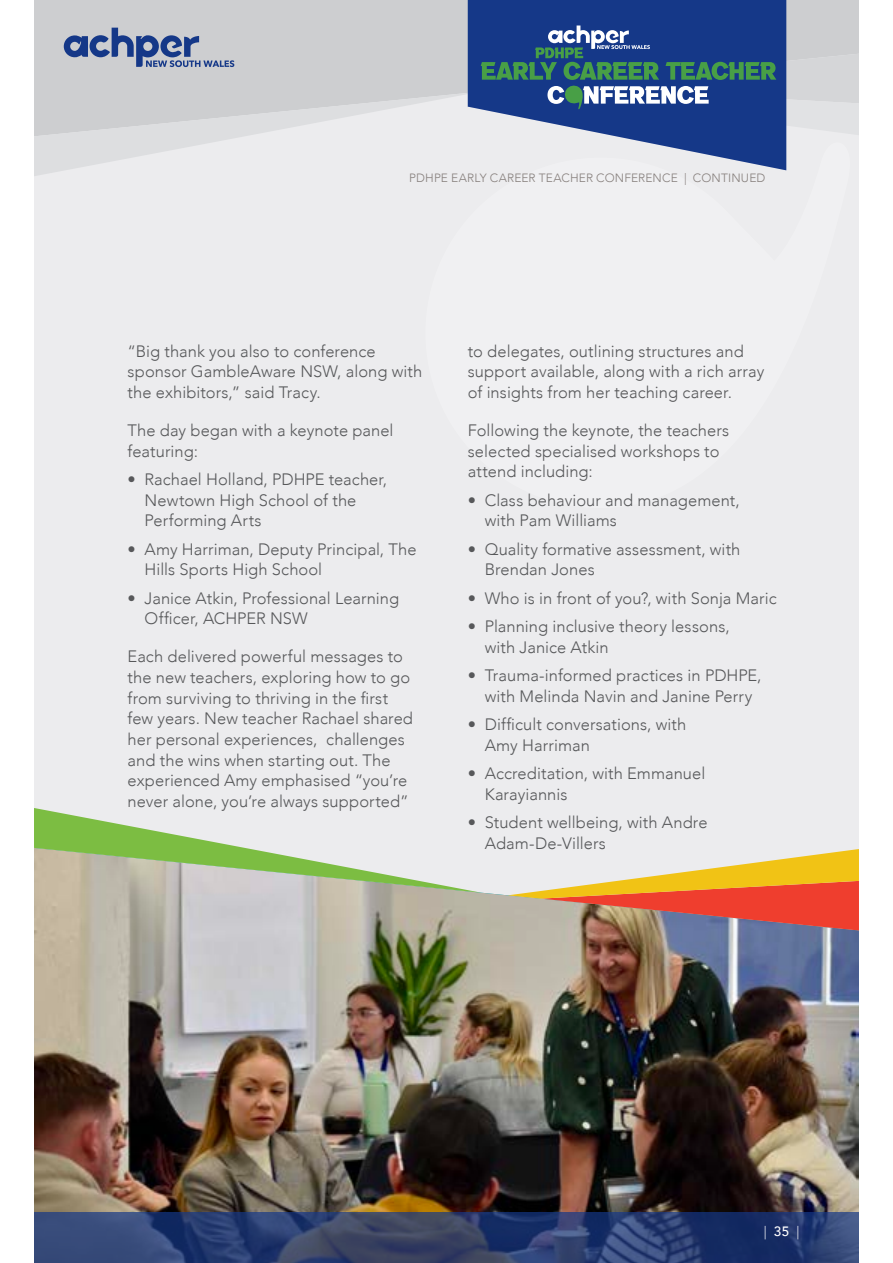
<style>
.page{position:relative;width:893px;height:1263px;background:#fff}
.page>*{position:absolute;margin:0;border:0;box-sizing:border-box;transform-origin:0 0}
.Body_Text{font:300 16.5px/20.7px "Avenir";letter-spacing:.005em;color:#57585a}
.t1{font:300 13.5px "Avenir";color:#fff}
.Main_Heading{font:300 12px "Avenir";letter-spacing:.01em;color:#867f7c}
.s1{font-weight:500}
</style>
<div class="page">
<div style="left:34px;top:34px;width:825px;height:1229px;background:#ececee"></div>
<img style="left:34px;top:892px;width:825px;height:321px">
<svg style="left:34px;top:808px;width:447px;height:85px"></svg>
<svg style="left:508px;top:849px;width:351px;height:81px"></svg>
<div style="left:34px;top:0;width:825px;height:26px;background:#cdced0"></div>
<svg style="left:34px;top:1213px;width:825px;height:50px;background:#2d3f6e"></svg>
<div style="left:468px;top:0;width:318px;height:26px;background:#153888"></div>
<svg style="left:34px;top:26px;width:825px;height:150px"></svg>
<p class="Main_Heading" style="left:409px;top:171px;width:358px">PDHPE EARLY CAREER TEACHER CONFERENCE | CONTINUED</p>
<p class="Body_Text" style="left:128px;top:341px;width:296px">“Big thank you also to conference sponsor GambleAware NSW, along with the exhibitors,” said Tracy.</p>
<p class="Body_Text" style="left:128px;top:420px;width:267px">The day began with a keynote panel featuring:</p>
<p class="Body_Text" style="left:145px;top:469px;width:244px;text-indent:-17px">• Rachael Holland, PDHPE teacher,<br>Newtown High School of the<br>Performing Arts</p>
<p class="Body_Text" style="left:145px;top:539px;width:273px;text-indent:-17px">• Amy Harriman, Deputy Principal, The<br>Hills Sports High School</p>
<p class="Body_Text" style="left:145px;top:588px;width:256px;text-indent:-17px">• Janice Atkin, Professional Learning<br>Officer, ACHPER NSW</p>
<p class="Body_Text" style="left:128px;top:646px;width:287px">Each delivered powerful messages to the new teachers, exploring how to go from surviving to thriving in the first few years. New teacher Rachael shared her personal experiences, challenges and the wins when starting out. The experienced Amy emphasised “you’re never alone, you’re always supported”</p>
<p class="Body_Text" style="left:468px;top:341px;width:298px">to delegates, outlining structures and support available, along with a rich array of insights from her teaching career.</p>
<p class="Body_Text" style="left:468px;top:420px;width:263px">Following the keynote, the teachers selected specialised workshops to attend including:</p>
<p class="Body_Text" style="left:485px;top:490px;width:257px;text-indent:-17px">• Class behaviour and management, with Pam Williams</p>
<p class="Body_Text" style="left:485px;top:539px;width:257px;text-indent:-17px">• Quality formative assessment, with<br>Brendan Jones</p>
<p class="Body_Text" style="left:468px;top:588px;width:310px">• Who is in front of you?, with Sonja Maric</p>
<p class="Body_Text" style="left:485px;top:616px;width:246px;text-indent:-17px">• Planning inclusive theory lessons, with Janice Atkin</p>
<p class="Body_Text" style="left:468px;top:665px;width:295px;text-align:center">• Trauma-informed practices in PDHPE, with Melinda Navin and Janine Perry</p>
<p class="Body_Text" style="left:485px;top:714px;width:203px;text-indent:-17px">• Difficult conversations, with<br>Amy Harriman</p>
<p class="Body_Text" style="left:485px;top:763px;width:222px;text-indent:-17px">• Accreditation, with Emmanuel<br>Karayiannis</p>
<p class="Body_Text" style="left:485px;top:812px;width:224px;text-indent:-17px">• Student wellbeing, with Andre<br>Adam-De-Villers</p>
<p class="t1" style="left:764px;top:1223px;width:37px">| <span class="s1">35</span> |</p>
</div>
